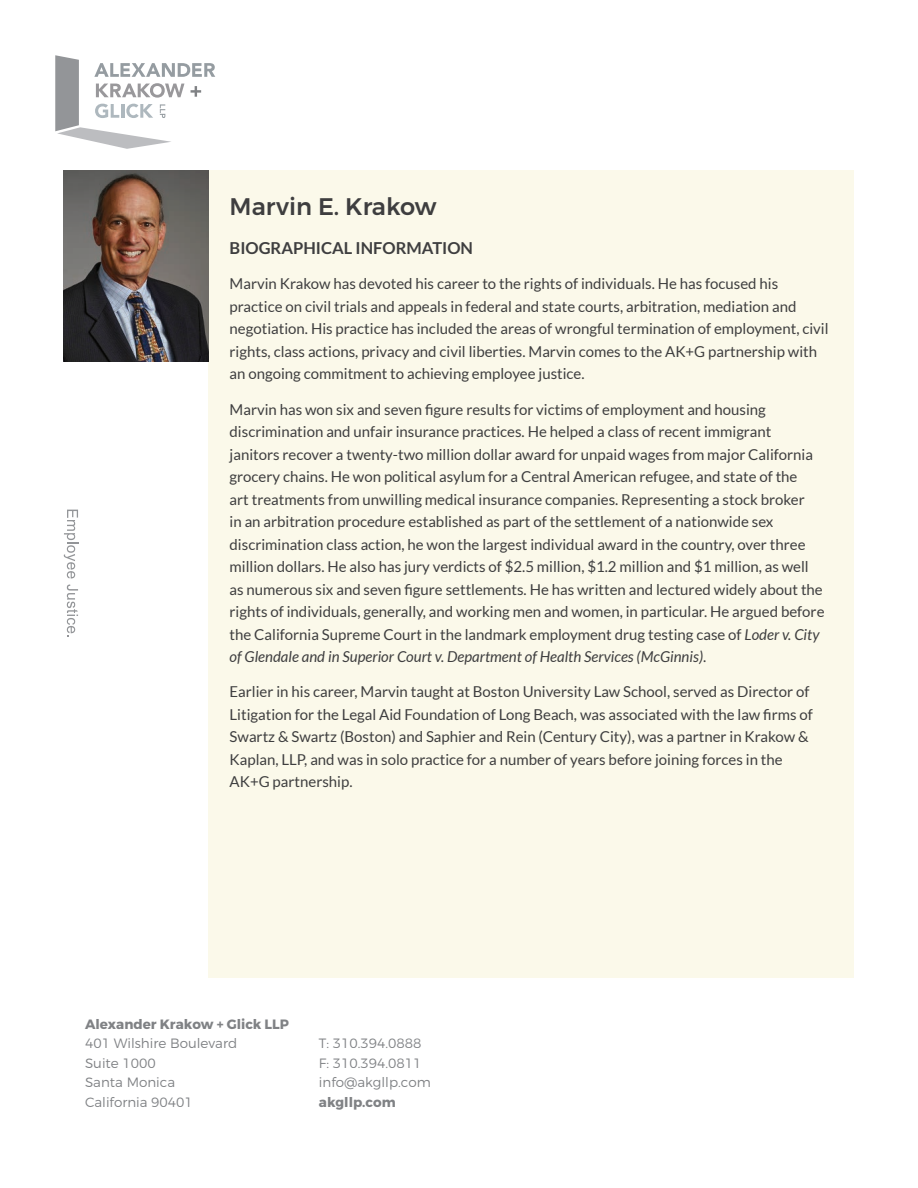
<style>
.page{position:relative;width:918px;height:1188px;background:#fff}
.page>*{position:absolute;margin:0;border:0;box-sizing:border-box;transform-origin:0 0}
.t1{font:500 24px "Montserrat";color:#3e3e3f}
.t2{font:700 16.5px "Lato";color:#3e3e3f}
.t3{font:15px/22.5px "Lato";color:#3e3e3f}
.t4{font:300 13.5px/19.5px "Montserrat";color:#808285}
.t5{font:700 13.5px "Montserrat";color:#808285}
.s1{font-style:italic}
</style>
<div class="page">
<svg style="left:64px;top:510px;width:14px;height:127px"></svg>
<svg style="left:55px;top:55px;width:160px;height:94px"></svg>
<div style="left:208px;top:170px;width:646px;height:808px;background:#fbf9ea"></div>
<img style="left:64px;top:170px;width:144px;height:191px">
<h1 class="t1" style="left:230px;top:191px;width:208px">Marvin E. Krakow</h1>
<p class="t2" style="left:230px;top:239px;width:245px">BIOGRAPHICAL INFORMATION</p>
<p class="t3" style="left:230px;top:273px;width:601px">Marvin Krakow has devoted his career to the rights of individuals. He has focused his practice on civil trials and appeals in federal and state courts, arbitration, mediation and negotiation. His practice has included the areas of wrongful termination of employment, civil rights, class actions, privacy and civil liberties. Marvin comes to the AK+G partnership with an ongoing commitment to achieving employee justice.</p>
<p class="t3" style="left:230px;top:398px;width:596px">Marvin has won six and seven figure results for victims of employment and housing discrimination and unfair insurance practices. He helped a class of recent immigrant janitors recover a twenty-two million dollar award for unpaid wages from major California grocery chains. He won political asylum for a Central American refugee, and state of the<br>art treatments from unwilling medical insurance companies. Representing a stock broker<br>in an arbitration procedure established as part of the settlement of a nationwide sex discrimination class action, he won the largest individual award in the country, over three million dollars. He also has jury verdicts of $2.5 million, $1.2 million and $1 million, as well as numerous six and seven figure settlements. He has written and lectured widely about the rights of individuals, generally, and working men and women, in particular. He argued before the California Supreme Court in the landmark employment drug testing case of <span class="s1">Loder v. City of Glendale and in Superior Court v. Department of Health Services (McGinnis)</span>.</p>
<p class="t3" style="left:230px;top:681px;width:585px">Earlier in his career, Marvin taught at Boston University Law School, served as Director of Litigation for the Legal Aid Foundation of Long Beach, was associated with the law firms of Swartz &amp; Swartz (Boston) and Saphier and Rein (Century City), was a partner in Krakow &amp; Kaplan, LLP, and was in solo practice for a number of years before joining forces in the AK+G partnership.</p>
<p class="t5" style="left:85px;top:1016px;width:205px">Alexander Krakow + Glick LLP</p>
<p class="t4" style="left:85px;top:1034px;width:154px">401 Wilshire Boulevard<br>Suite 1000<br>Santa Monica<br>California 90401</p>
<p class="t4" style="left:319px;top:1034px;width:113px">T: 310.394.0888<br>F: 310.394.0811 info@akgllp.com</p>
<p class="t5" style="left:319px;top:1094px;width:78px">akgllp.com</p>
</div>
